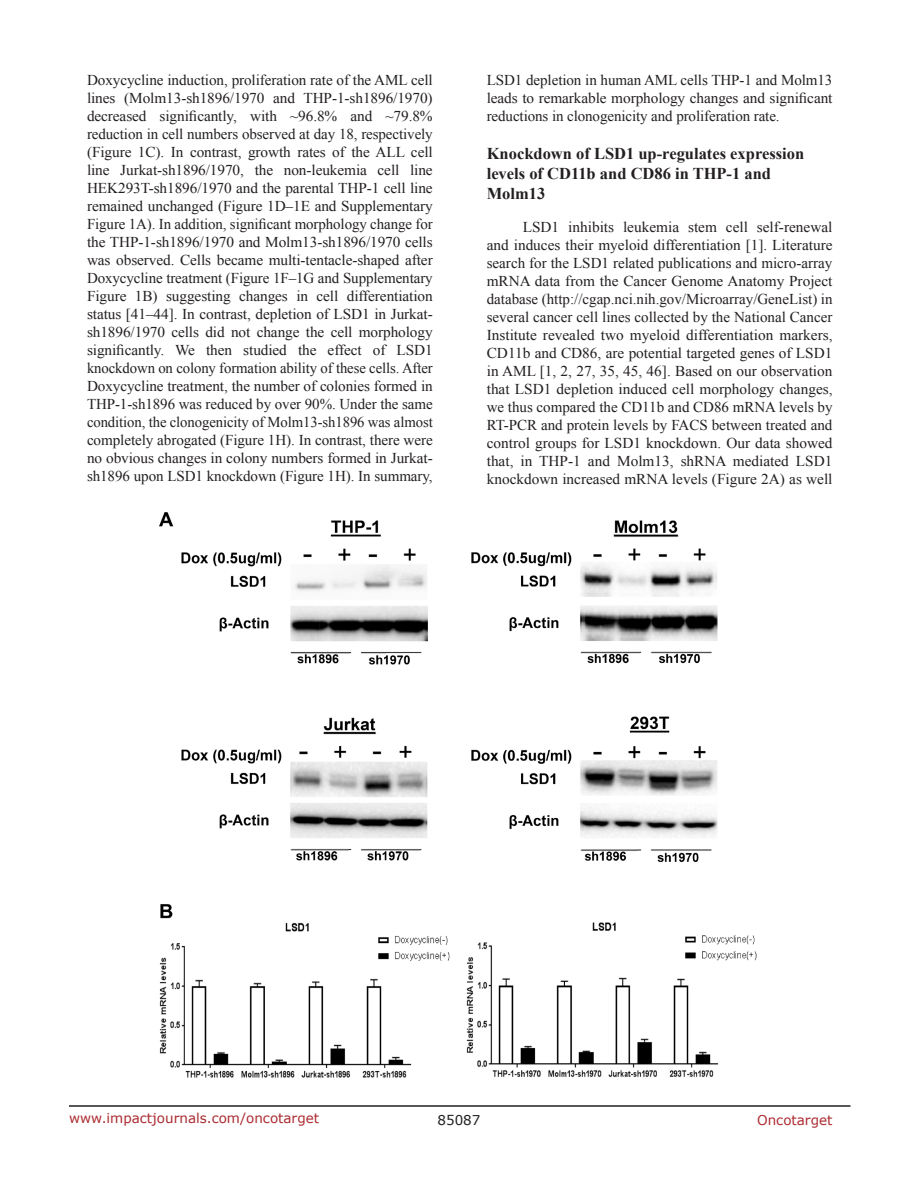
<style>
.page{position:relative;width:918px;height:1188px;background:#fff}
.page>*{position:absolute;margin:0;border:0;box-sizing:border-box;transform-origin:0 0}
.SubHeading_middle{font:700 16.5px/19.8px "Times New Roman";color:#231f20}
.BodyText{font:15px/18px "Times New Roman";letter-spacing:-.005em;color:#231f20;text-align:justify}
.t1{font:13.5px "Verdana";color:#ac2b31}
.t2{font:13.5px "Verdana";color:#231f20}
</style>
<div class="page">
<hr style="left:69px;top:1105px;width:781px;height:2px;background:#231f20">
<img style="left:160px;top:513px;width:597px;height:565px">
<p class="BodyText" style="left:87px;top:71px;width:347px">Doxycycline induction, proliferation rate of the AML cell lines (Molm13-sh1896/1970 and THP-1-sh1896/1970) decreased significantly, with ~96.8% and ~79.8% reduction in cell numbers observed at day 18, respectively (Figure 1C). In contrast, growth rates of the ALL cell line Jurkat-sh1896/1970, the non-leukemia cell line HEK293T-sh1896/1970 and the parental THP-1 cell line remained unchanged (Figure 1D–1E and Supplementary Figure 1A). In addition, significant morphology change for the THP-1-sh1896/1970 and Molm13-sh1896/1970 cells was observed. Cells became multi-tentacle-shaped after Doxycycline treatment (Figure 1F–1G and Supplementary Figure 1B) suggesting changes in cell differentiation status [41–44]. In contrast, depletion of LSD1 in Jurkat&shy;sh1896/1970 cells did not change the cell morphology significantly. We then studied the effect of LSD1 knockdown on colony formation ability of these cells. After Doxycycline treatment, the number of colonies formed in THP-1-sh1896 was reduced by over 90%. Under the same condition, the clonogenicity of Molm13-sh1896 was almost completely abrogated (Figure 1H). In contrast, there were no obvious changes in colony numbers formed in Jurkat&shy;sh1896 upon LSD1 knockdown (Figure 1H). In summary,</p>
<p class="BodyText" style="left:487px;top:71px;width:347px">LSD1 depletion in human AML cells THP-1 and Molm13 leads to remarkable morphology changes and significant reductions in clonogenicity and proliferation rate.</p>
<p class="SubHeading_middle" style="left:487px;top:143px;width:319px">Knockdown of LSD1 up-regulates expression levels of CD11b and CD86 in THP-1 and<br>Molm13</p>
<p class="BodyText" style="left:487px;top:218px;width:347px;text-indent:36px">LSD1 inhibits leukemia stem cell self-renewal and induces their myeloid differentiation [1]. Literature search for the LSD1 related publications and micro-array mRNA data from the Cancer Genome Anatomy Project database (http://cgap.nci.nih.gov/Microarray/GeneList) in several cancer cell lines collected by the National Cancer Institute revealed two myeloid differentiation markers, CD11b and CD86, are potential targeted genes of LSD1 in AML [1, 2, 27, 35, 45, 46]. Based on our observation that LSD1 depletion induced cell morphology changes, we thus compared the CD11b and CD86 mRNA levels by RT-PCR and protein levels by FACS between treated and control groups for LSD1 knockdown. Our data showed that, in THP-1 and Molm13, shRNA mediated LSD1 knockdown increased mRNA levels (Figure 2A) as well</p>
<p class="t1" style="left:69px;top:1109px;width:252px">www.impactjournals.com/oncotarget</p>
<p class="t2" style="left:438px;top:1111px;width:44px">85087</p>
<p class="t1" style="left:757px;top:1111px;width:77px">Oncotarget</p>
</div>
